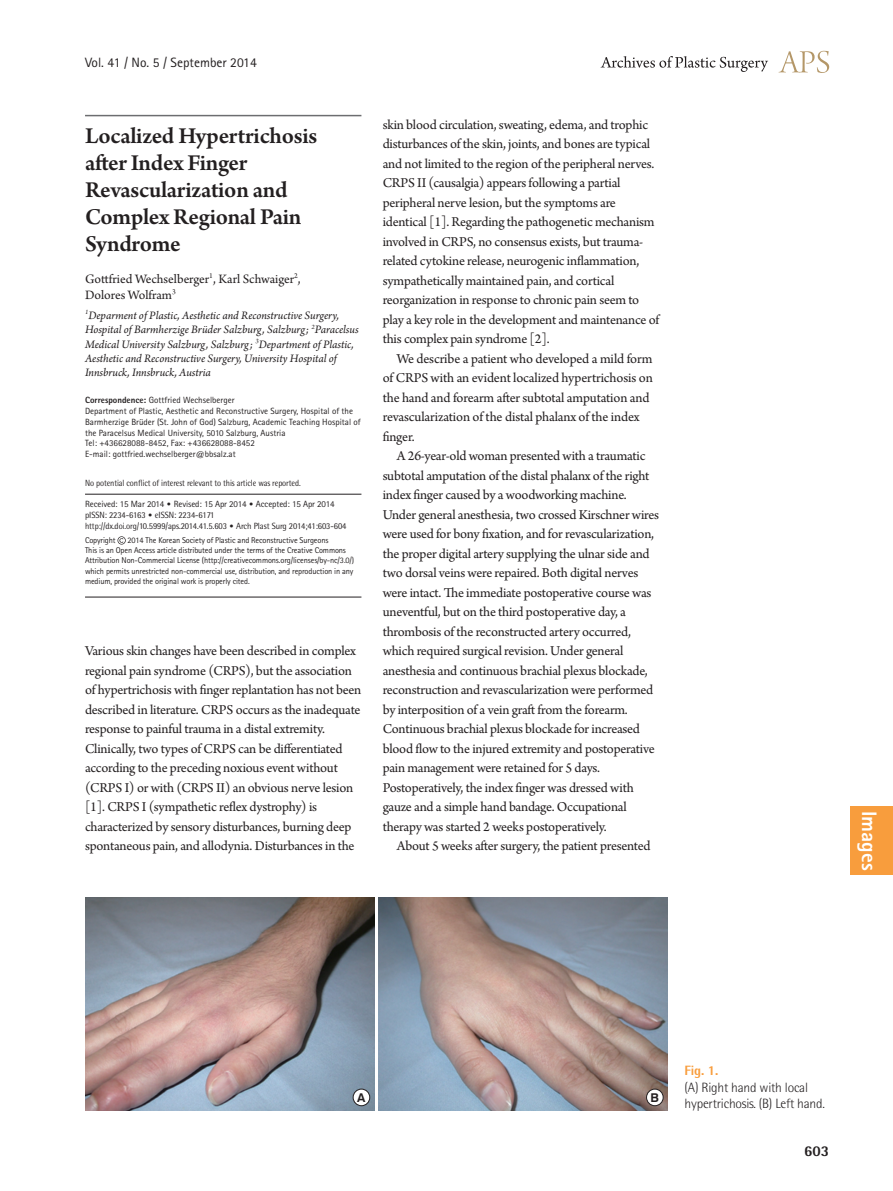
<style>
.page{position:relative;width:893px;height:1191px;background:#fff}
.page>*{position:absolute;margin:0;border:0;box-sizing:border-box;transform-origin:0 0}
.제목{font:600 24px/27px "Arno Pro";letter-spacing:-.01em;color:#231f20}
.논문_분류_옆{font:800 21px "Rotis Sans Serif Std";color:#fff}
.t1{font:800 15px "Rotis Semi Sans Std";color:#231f20}
.본문{font:14.25px/19.5px "Arno Pro";letter-spacing:-.015em;color:#231f20}
.저자{font:13.5px/16.5px "Arno Pro";letter-spacing:-.005em;color:#231f20}
.표_그림_설명{font:300 13.5px/16.4px "Rotis Semi Sans Std";letter-spacing:-.015em;color:#231f20}
.t2{font:13.5px "Rotis Sans Serif Std";color:#231f20}
.t3{font:700 12.15px "Swiss 721 BT";color:#231f20}
.소속{font:italic 12px/14.4px "Arno Pro";letter-spacing:-.005em;color:#231f20}
.교신저자주소{font:9px/10.8px "Rotis Sans Serif Std";color:#231f20}
.t4{font:9px/10.8px "Rotis Semi Sans Std";letter-spacing:-.01em;color:#231f20;scale:.95 1}
.t5{font:9px "Rotis Semi Sans Std";letter-spacing:-.01em;color:#231f20;scale:.9 1}
.교신저자{font:8.4px/10.1px "Rotis Sans Serif Std";letter-spacing:-.015em;color:#231f20}
.s1{font-weight:800}
.s2{font-family:"Rotis Sans Serif Std"}
.s3{font-family:"DIN Pro";font-weight:300}
.s4{font-weight:800;color:#f89d3d}
</style>
<div class="page">
<svg style="left:779px;top:51px;width:50px;height:22px"></svg>
<svg style="left:601px;top:56px;width:167px;height:16px"></svg>
<hr style="left:85px;top:494px;width:276px;height:1px;background:#231f20">
<hr style="left:85px;top:597px;width:276px;height:1px;background:#231f20">
<svg style="left:118px;top:536px;width:8px;height:8px"></svg>
<hr style="left:85px;top:115px;width:276px;height:1px;background:#6c6d70">
<img style="left:85px;top:897px;width:289px;height:213px">
<img style="left:378px;top:897px;width:290px;height:213px">
<div style="left:353px;top:1089px;width:17px;height:16px;background:#fff;border-radius:50%"></div>
<div style="left:353px;top:1089px;width:17px;height:17px;border:1px solid #231f20;border-radius:50%"></div>
<div style="left:646px;top:1089px;width:17px;height:16px;background:#fff;border-radius:50%"></div>
<div style="left:646px;top:1089px;width:17px;height:17px;border:1px solid #231f20;border-radius:50%"></div>
<div style="left:850px;top:806px;width:43px;height:68px;background:#f89d3d"></div>
<p class="t2" style="left:85px;top:54px;width:173px">Vol. 41 / No. 5 / September 2014</p>
<p class="제목" style="left:85px;top:124px;width:234px">Localized Hypertrichosis after Index Finger<br>Revascularization and<br>Complex Regional Pain<br>Syndrome</p>
<p class="저자" style="left:85px;top:271px;width:217px">Gottfried Wechselberger<sup>1</sup>, Karl Schwaiger<sup>2</sup>,<br>Dolores Wolfram<sup>3</sup></p>
<p class="소속" style="left:85px;top:309px;width:275px"><sup>1</sup>Deparment of Plastic, Aesthetic and Reconstructive Surgery, Hospital of Barmherzige Brüder Salzburg, Salzburg; <sup>2</sup>Paracelsus Medical University Salzburg, Salzburg; <sup>3</sup>Department of Plastic, Aesthetic and Reconstructive Surgery, University Hospital of Innsbruck, Innsbruck, Austria</p>
<p class="교신저자주소" style="left:85px;top:395px;width:151px"><span class="s1">Correspondence:</span> Gottfried Wechselberger</p>
<p class="교신저자주소" style="left:85px;top:405px;width:277px">Department of Plastic, Aesthetic and Reconstructive Surgery, Hospital of the<br>Barmherzige Brüder (St. John of God) Salzburg, Academic Teaching Hospital of the Paracelsus Medical University, 5010 Salzburg, Austria</p>
<p class="교신저자주소" style="left:85px;top:438px;width:171px">Tel: +436628088-8452, Fax: +436628088-8452</p>
<p class="교신저자주소" style="left:85px;top:449px;width:152px">E-mail: gottfried.wechselberger@bbsalz.at</p>
<p class="t5" style="left:85px;top:477px;width:241px">No potential conflict of interest relevant to this article was reported.</p>
<p class="t4" style="left:85px;top:498px;width:277px"><span class="s2">Received: 15 Mar 2014</span> <span class="s3">•</span> <span class="s2">Revised: 15 Apr 2014</span> <span class="s3">•</span> <span class="s2">Accepted: 15 Apr 2014 </span>pISSN: 2234-6163 <span class="s3">•</span> eISSN: 2234-6171 http://dx.doi.org/10.5999/aps.2014.41.5.603 <span class="s3">•</span> Arch Plast Surg 2014;41:603-604</p>
<p class="교신저자" style="left:85px;top:535px;width:32px">Copyright</p>
<p class="교신저자" style="left:128px;top:535px;width:202px">2014 The Korean Society of Plastic and Reconstructive Surgeons</p>
<p class="교신저자" style="left:85px;top:545px;width:271px">This is an Open Access article distributed under the terms of the Creative Commons Attribution Non-Commercial License (http://creativecommons.org/licenses/by-nc/3.0/) which permits unrestricted non-commercial use, distribution, and reproduction in any medium, provided the original work is properly cited.</p>
<p class="본문" style="left:85px;top:642px;width:278px">Various skin changes have been described in complex regional pain syndrome (CRPS), but the association of hypertrichosis with finger replantation has not been described in literature. CRPS occurs as the inadequate response to painful trauma in a distal extremity.<br>Clinically, two types of CRPS can be differentiated according to the preceding noxious event without (CRPS I) or with (CRPS II) an obvious nerve lesion [1]. CRPS I (sympathetic reflex dystrophy) is characterized by sensory disturbances, burning deep spontaneous pain, and allodynia. Disturbances in the</p>
<p class="본문" style="left:383px;top:115px;width:278px">skin blood circulation, sweating, edema, and trophic disturbances of the skin, joints, and bones are typical and not limited to the region of the peripheral nerves.<br>CRPS II (causalgia) appears following a partial peripheral nerve lesion, but the symptoms are identical [1]. Regarding the pathogenetic mechanism involved in CRPS, no consensus exists, but trauma&shy;related cytokine release, neurogenic inflammation, sympathetically maintained pain, and cortical reorganization in response to chronic pain seem to play a key role in the development and maintenance of this complex pain syndrome [2].</p>
<p class="본문" style="left:383px;top:349px;width:272px;text-indent:14px">We describe a patient who developed a mild form of CRPS with an evident localized hypertrichosis on the hand and forearm after subtotal amputation and revascularization of the distal phalanx of the index finger.</p>
<p class="본문" style="left:383px;top:447px;width:278px;text-indent:14px">A 26-year-old woman presented with a traumatic subtotal amputation of the distal phalanx of the right index finger caused by a woodworking machine.<br>Under general anesthesia, two crossed Kirschner wires were used for bony fixation, and for revascularization, the proper digital artery supplying the ulnar side and two dorsal veins were repaired. Both digital nerves were intact. The immediate postoperative course was uneventful, but on the third postoperative day, a thrombosis of the reconstructed artery occurred, which required surgical revision. Under general anesthesia and continuous brachial plexus blockade, reconstruction and revascularization were performed by interposition of a vein graft from the forearm.<br>Continuous brachial plexus blockade for increased blood flow to the injured extremity and postoperative pain management were retained for 5 days.<br>Postoperatively, the index finger was dressed with gauze and a simple hand bandage. Occupational therapy was started 2 weeks postoperatively.</p>
<p class="본문" style="left:397px;top:837px;width:255px">About 5 weeks after surgery, the patient presented</p>
<p class="논문_분류_옆" style="left:882px;top:810px;width:61px;rotate:90deg">Images</p>
<p class="t3" style="left:357px;top:1090px;width:10px">A</p>
<p class="t3" style="left:651px;top:1090px;width:10px">B</p>
<p class="표_그림_설명" style="left:685px;top:1062px;width:142px"><span class="s4">Fig. 1.<br></span>(A) Right hand with local hypertrichosis. (B) Left hand.</p>
<p class="t1" style="left:804px;top:1141px;width:27px">603</p>
</div>
